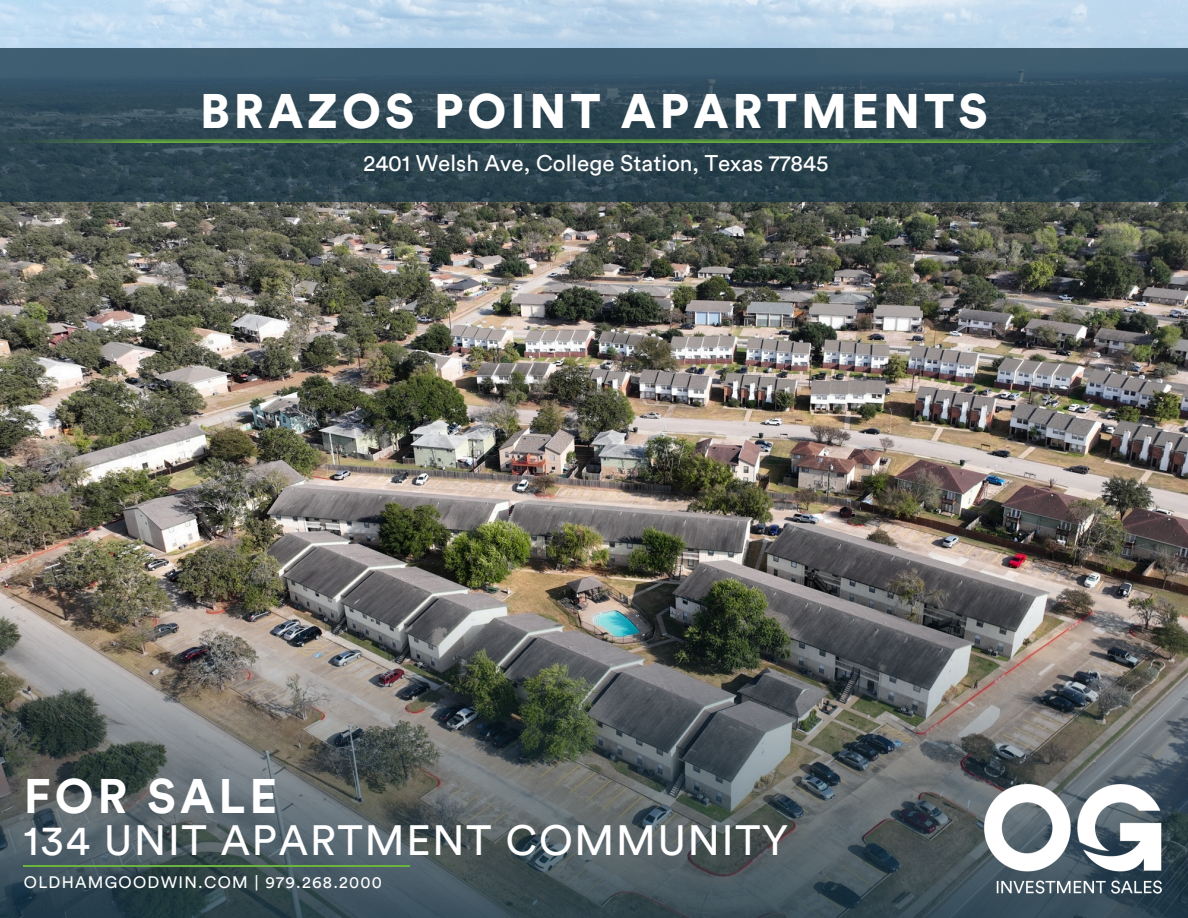
<style>
.page{position:relative;width:1188px;height:918px;background:#fff}
.page>*{position:absolute;margin:0;border:0;box-sizing:border-box;transform-origin:0 0}
.t1{font:900 48px "Circular Std";letter-spacing:.085em;color:#fff}
.t2{font:700 48px "Circular Std";letter-spacing:.08em;color:#fff}
.t3{font:42px "Circular Std";letter-spacing:.045em;color:#fff}
.t4{font:22.5px "Circular Std";color:#fff}
.t5{font:16.5px "Circular Std";letter-spacing:.075em;color:#fff}
</style>
<div class="page">
<img style="left:0;top:0;width:1188px;height:49px">
<img style="left:0;top:202px;width:1188px;height:716px">
<hr style="left:24px;top:866px;width:386px;height:1px;background:#6bb33f">
<img style="left:959px;top:785px;width:204px;height:133px">
<svg style="left:0;top:49px;width:1188px;height:153px;background:#304a57"></svg>
<img style="left:0;top:139px;width:1188px;height:3px">
<h1 class="t1" style="left:200px;top:89px;width:789px">BRAZOS POINT APARTMENTS</h1>
<p class="t4" style="left:364px;top:153px;width:466px">2401 Welsh Ave, College Station, Texas 77845</p>
<p class="t2" style="left:24px;top:774px;width:255px">FOR SALE</p>
<p class="t3" style="left:24px;top:821px;width:766px">134 UNIT APARTMENT COMMUNITY</p>
<p class="t5" style="left:24px;top:874px;width:360px">OLDHAMGOODWIN.COM | 979.268.2000</p>
</div>
